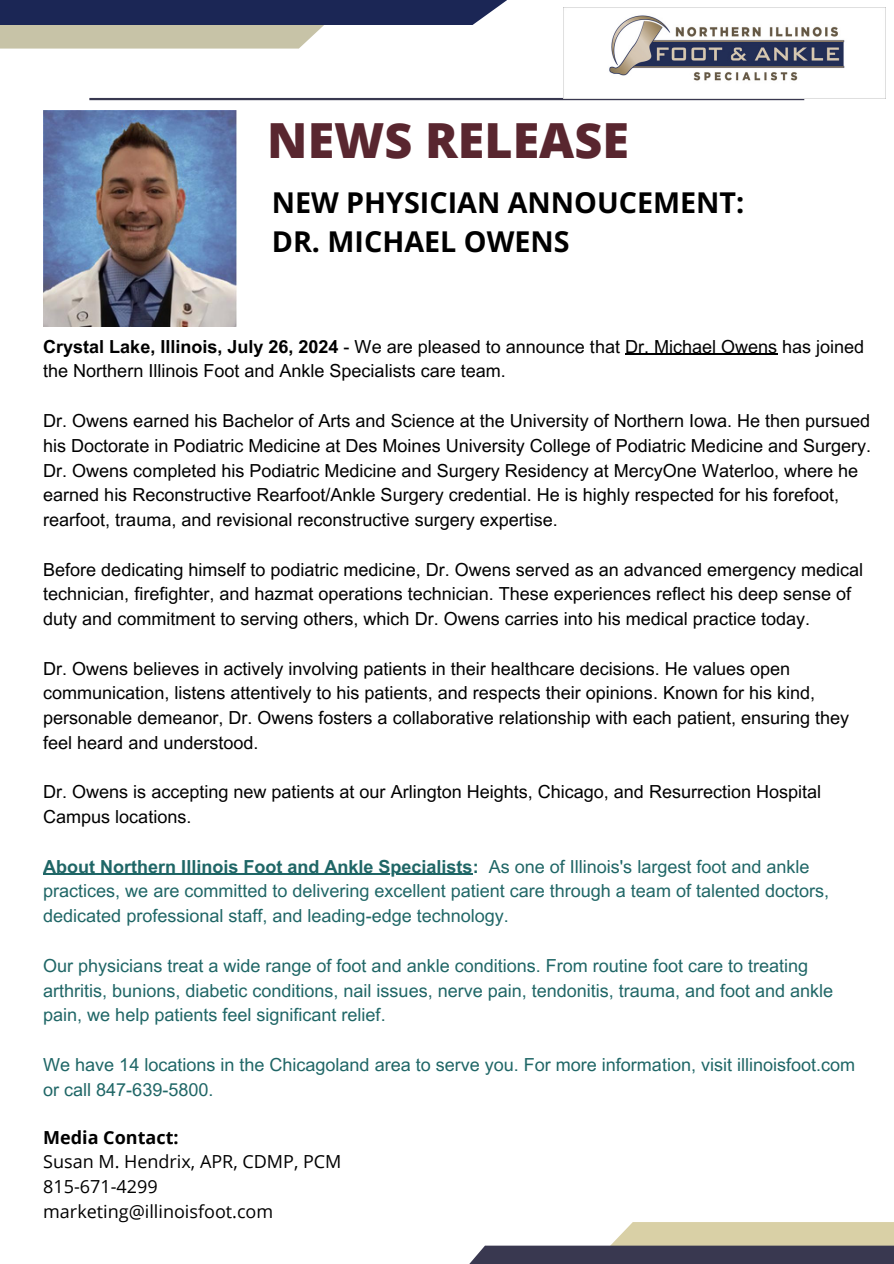
<style>
.page{position:relative;width:894px;height:1264px;background:#fff}
.page>*{position:absolute;margin:0;border:0;box-sizing:border-box;transform-origin:0 0}
.t1{font:800 48.45px "Open Sans";color:#59262f}
.t2{font:700 28.65px/39.3px "Open Sans";color:#000}
.t3{font:18px/24.8px "Arial MT Pro";color:#000}
.t4{font:18px/24.8px "Arial MT Pro";color:#1f6666}
.t5{font:18px "Open Sans";color:#000}
.t6{font:700 18px "Open Sans";color:#000}
.s1{font-weight:700}
</style>
<div class="page">
<hr style="left:89px;top:98px;width:715px;height:2px;background:#393850">
<div style="left:0;top:0;width:338px;height:49px;background:#c7c3a7"></div>
<div style="left:0;top:0;width:507px;height:25px;background:#1b2655"></div>
<hr style="left:625px;top:354px;width:152px;height:1px;background:#000">
<hr style="left:43px;top:873px;width:429px;height:2px;background:#1f6666">
<div style="left:593px;top:1221px;width:300px;height:42px;background:#d9d0a6"></div>
<div style="left:448px;top:1245px;width:445px;height:18px;background:#393850"></div>
<img style="left:563px;top:7px;width:322px;height:91px">
<img style="left:43px;top:111px;width:194px;height:216px">
<p class="t1" style="left:267px;top:106px;width:363px">NEWS RELEASE</p>
<p class="t2" style="left:272px;top:182px;width:474px">NEW PHYSICIAN ANNOUCEMENT:<br>DR. MICHAEL OWENS</p>
<p class="t3" style="left:43px;top:336px;width:822px"><span class="s1">Crystal Lake, Illinois, July 26, 2024</span> - We are pleased to announce that Dr. Michael Owens has joined the Northern Illinois Foot and Ankle Specialists care team.</p>
<p class="t3" style="left:43px;top:410px;width:829px">Dr. Owens earned his Bachelor of Arts and Science at the University of Northern Iowa. He then pursued his Doctorate in Podiatric Medicine at Des Moines University College of Podiatric Medicine and Surgery.<br>Dr. Owens completed his Podiatric Medicine and Surgery Residency at MercyOne Waterloo, where he earned his Reconstructive Rearfoot/Ankle Surgery credential. He is highly respected for his forefoot, rearfoot, trauma, and revisional reconstructive surgery expertise.</p>
<h1 class="t3" style="left:43px;top:559px;width:821px">Before dedicating himself to podiatric medicine, Dr. Owens served as an advanced emergency medical technician, firefighter, and hazmat operations technician. These experiences reflect his deep sense of duty and commitment to serving others, which Dr. Owens carries into his medical practice today.</h1>
<h2 class="t3" style="left:43px;top:658px;width:807px">Dr. Owens believes in actively involving patients in their healthcare decisions. He values open communication, listens attentively to his patients, and respects their opinions. Known for his kind, personable demeanor, Dr. Owens fosters a collaborative relationship with each patient, ensuring they feel heard and understood.</h2>
<p class="t3" style="left:43px;top:782px;width:779px">Dr. Owens is accepting new patients at our Arlington Heights, Chicago, and Resurrection Hospital<br>Campus locations.</p>
<p class="t4" style="left:43px;top:856px;width:787px"><span class="s1">About Northern Illinois Foot and Ankle Specialists:</span> As one of Illinois's largest foot and ankle practices, we are committed to delivering excellent patient care through a team of talented doctors, dedicated professional staff, and leading-edge technology.</p>
<p class="t4" style="left:43px;top:955px;width:791px">Our physicians treat a wide range of foot and ankle conditions. From routine foot care to treating arthritis, bunions, diabetic conditions, nail issues, nerve pain, tendonitis, trauma, and foot and ankle pain, we help patients feel significant relief.</p>
<p class="t4" style="left:43px;top:1054px;width:813px">We have 14 locations in the Chicagoland area to serve you. For more information, visit illinoisfoot.com or call 847-639-5800.</p>
<p class="t6" style="left:43px;top:1124px;width:137px">Media Contact:</p>
<p class="t5" style="left:43px;top:1149px;width:300px">Susan M. Hendrix, APR, CDMP, PCM</p>
<p class="t5" style="left:43px;top:1173px;width:116px">815-671-4299</p>
<p class="t5" style="left:43px;top:1198px;width:231px">marketing@illinoisfoot.com</p>
</div>
